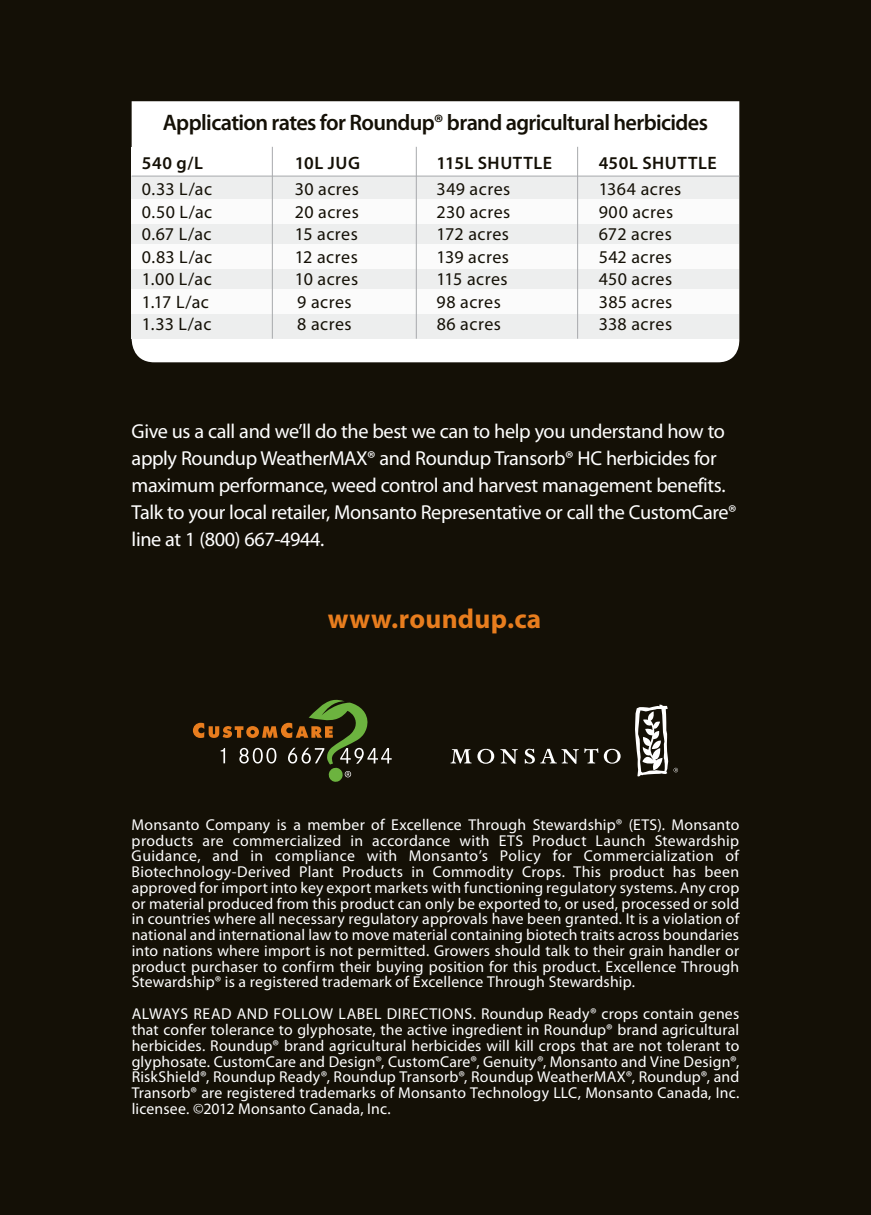
<style>
.page{position:relative;width:871px;height:1215px;background:#141006}
.page>*{position:absolute;margin:0;border:0;box-sizing:border-box;transform-origin:0 0}
.t1{font:700 27.45px "Myriad Pro";letter-spacing:.01em;color:#e87d1e}
.t2{font:600 22.5px "Myriad Pro";letter-spacing:-.03em;color:#141006}
.t3{font:20.25px/27px "Myriad Pro";letter-spacing:-.02em;color:#fff}
.t4{font:18px "Myriad Pro";letter-spacing:.025em;color:#141006}
.t5{font:600 18px "Myriad Pro";letter-spacing:.03em;color:#141006}
.t6{font:15.75px/15.8px "Myriad Pro";letter-spacing:.01em;color:#fff;text-align:justify}
</style>
<div class="page">
<div style="left:131px;top:101px;width:609px;height:261px;background:#fff"></div>
<div style="left:132px;top:147px;width:607px;height:29px;background:#fff"></div>
<div style="left:132px;top:176px;width:607px;height:163px;background:#edeeee"></div>
<div style="left:132px;top:199px;width:607px;height:24px;background:#fff"></div>
<div style="left:132px;top:245px;width:607px;height:24px;background:#fff"></div>
<div style="left:132px;top:289px;width:607px;height:25px;background:#fff"></div>
<hr style="left:132px;top:176px;width:607px;height:1px;background:#a7a9ac">
<hr style="left:272px;top:147px;width:1px;height:192px;background:#a7a9ac">
<hr style="left:416px;top:147px;width:1px;height:192px;background:#a7a9ac">
<hr style="left:577px;top:147px;width:1px;height:192px;background:#a7a9ac">
<svg style="left:193px;top:699px;width:199px;height:83px"></svg>
<svg style="left:450px;top:749px;width:21px;height:14px"></svg>
<svg style="left:500px;top:749px;width:18px;height:15px"></svg>
<svg style="left:477px;top:749px;width:17px;height:15px"></svg>
<svg style="left:604px;top:749px;width:16px;height:15px"></svg>
<svg style="left:525px;top:748px;width:73px;height:16px"></svg>
<svg style="left:635px;top:705px;width:43px;height:71px"></svg>
<h2 class="t2" style="left:163px;top:110px;width:547px">Application rates for Roundup® brand agricultural herbicides</h2>
<p class="t5" style="left:142px;top:153px;width:63px">540 g/L</p>
<p class="t5" style="left:295px;top:153px;width:67px">10L JUG</p>
<p class="t5" style="left:436px;top:153px;width:117px">115L SHUTTLE</p>
<p class="t5" style="left:598px;top:153px;width:120px">450L SHUTTLE</p>
<p class="t4" style="left:142px;top:179px;width:72px">0.33 L/ac</p>
<p class="t4" style="left:295px;top:179px;width:66px">30 acres</p>
<p class="t4" style="left:437px;top:179px;width:75px">349 acres</p>
<p class="t4" style="left:599px;top:179px;width:84px">1364 acres</p>
<p class="t4" style="left:142px;top:202px;width:72px">0.50 L/ac</p>
<p class="t4" style="left:295px;top:202px;width:66px">20 acres</p>
<p class="t4" style="left:437px;top:202px;width:75px">230 acres</p>
<p class="t4" style="left:599px;top:202px;width:76px">900 acres</p>
<p class="t4" style="left:142px;top:224px;width:71px">0.67 L/ac</p>
<p class="t4" style="left:295px;top:224px;width:65px">15 acres</p>
<p class="t4" style="left:437px;top:224px;width:74px">172 acres</p>
<p class="t4" style="left:599px;top:224px;width:75px">672 acres</p>
<p class="t4" style="left:142px;top:247px;width:72px">0.83 L/ac</p>
<p class="t4" style="left:295px;top:247px;width:64px">12 acres</p>
<p class="t4" style="left:437px;top:247px;width:74px">139 acres</p>
<p class="t4" style="left:599px;top:247px;width:75px">542 acres</p>
<p class="t4" style="left:142px;top:269px;width:71px">1.00 L/ac</p>
<p class="t4" style="left:295px;top:269px;width:65px">10 acres</p>
<p class="t4" style="left:437px;top:269px;width:73px">115 acres</p>
<p class="t4" style="left:599px;top:269px;width:75px">450 acres</p>
<p class="t4" style="left:142px;top:292px;width:69px">1.17 L/ac</p>
<p class="t4" style="left:297px;top:292px;width:56px">9 acres</p>
<p class="t4" style="left:437px;top:292px;width:66px">98 acres</p>
<p class="t4" style="left:599px;top:292px;width:75px">385 acres</p>
<p class="t4" style="left:142px;top:314px;width:71px">1.33 L/ac</p>
<p class="t4" style="left:297px;top:314px;width:56px">8 acres</p>
<p class="t4" style="left:437px;top:314px;width:66px">86 acres</p>
<p class="t4" style="left:599px;top:314px;width:75px">338 acres</p>
<p class="t3" style="left:132px;top:418px;width:606px">Give us a call and we’ll do the best we can to help you understand how to apply Roundup WeatherMAX® and Roundup Transorb® HC herbicides for maximum performance, weed control and harvest management benefits.<br>Talk to your local retailer, Monsanto Representative or call the CustomCare® line at 1 (800) 667-4944.</p>
<h1 class="t1" style="left:328px;top:603px;width:215px">www.roundup.ca</h1>
<p class="t6" style="left:132px;top:817px;width:609px">Monsanto Company is a member of Excellence Through Stewardship® (ETS). Monsanto products are commercialized in accordance with ETS Product Launch Stewardship Guidance, and in compliance with Monsanto’s Policy for Commercialization of Biotechnology-Derived Plant Products in Commodity Crops. This product has been approved for import into key export markets with functioning regulatory systems. Any crop or material produced from this product can only be exported to, or used, processed or sold in countries where all necessary regulatory approvals have been granted. It is a violation of national and international law to move material containing biotech traits across boundaries into nations where import is not permitted. Growers should talk to their grain handler or product purchaser to confirm their buying position for this product. Excellence Through Stewardship® is a registered trademark of Excellence Through Stewardship.</p>
<p class="t6" style="left:132px;top:1007px;width:21px">Alwa</p>
<p class="t6" style="left:172px;top:1007px;width:32px">ys read</p>
<p class="t6" style="left:237px;top:1007px;width:48px">and follow</p>
<p class="t6" style="left:338px;top:1007px;width:10px">label</p>
<p class="t6" style="left:387px;top:1007px;width:10px">directio</p>
<p class="t6" style="left:132px;top:1007px;width:609px;text-indent:322px">ns. Roundup Ready® crops contain genes that confer tolerance to glyphosate, the active ingredient in Roundup® brand agricultural herbicides. Roundup® brand agricultural herbicides will kill crops that are not tolerant to glyphosate. CustomCare and Design®, CustomCare®, Genuity®, Monsanto and Vine Design®, RiskShield®, Roundup Ready®, Roundup Transorb®, Roundup WeatherMAX®, Roundup®, and Transorb® are registered trademarks of Monsanto Technology LLC, Monsanto Canada, Inc. licensee. ©2012 Monsanto Canada, Inc.</p>
</div>
